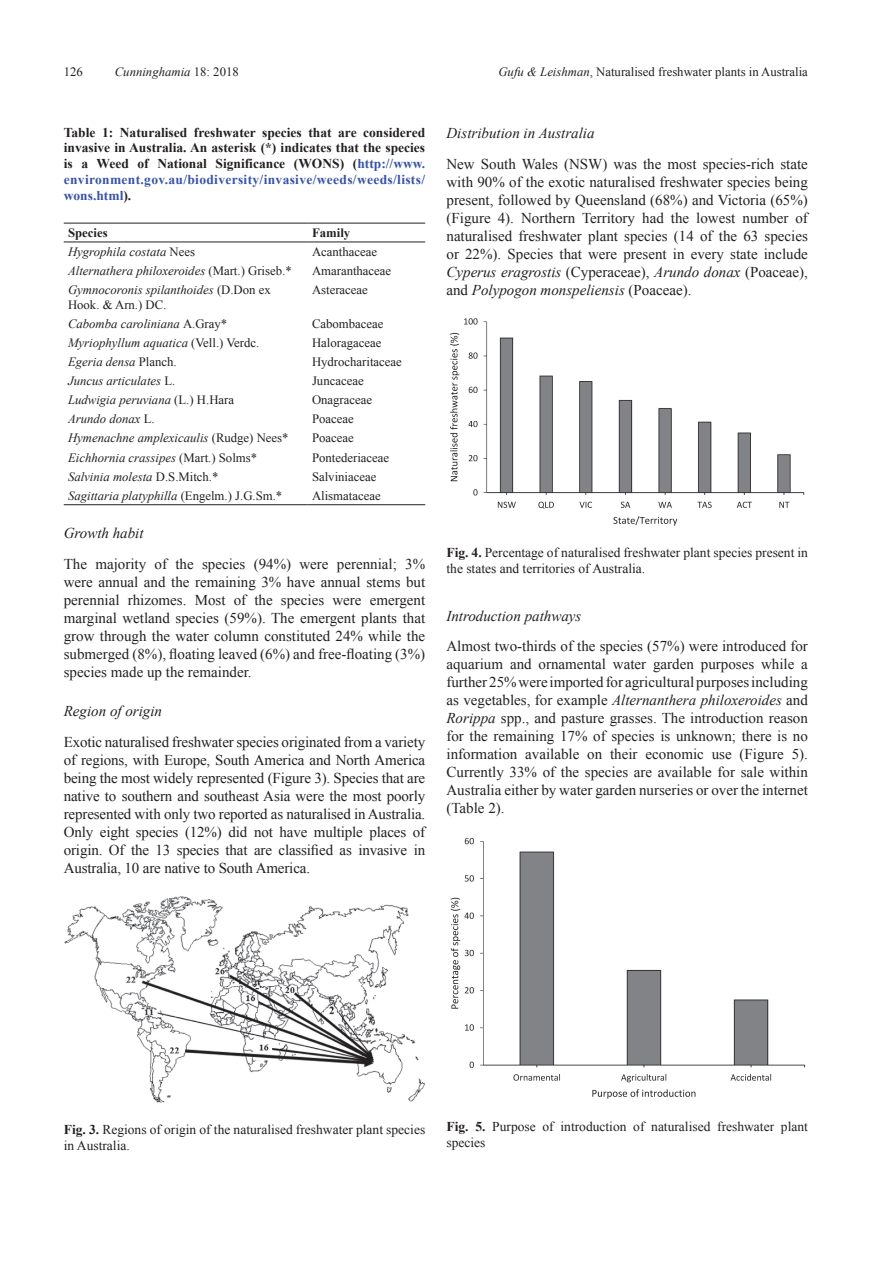
<style>
.page{position:relative;width:893px;height:1263px;background:#fff}
.page>*{position:absolute;margin:0;border:0;box-sizing:border-box;transform-origin:0 0}
.t1{font:15px/18px "Times New Roman";color:#231f20;text-align:justify}
.t2{font:italic 15px "Times New Roman";color:#231f20}
.t3{font:13.5px/15.8px "Times New Roman";color:#231f20}
.t4{font:700 13.5px/15.8px "Times New Roman";letter-spacing:.025em;color:#231f20;text-align:justify}
.t5{font:italic 12.75px/15px "Times New Roman";color:#231f20}
.t6{font:12.75px "Times New Roman";color:#231f20}
.t7{font:700 12.75px "Times New Roman";color:#231f20}
.s1{font-style:normal}
.s2{font-style:italic}
.s3{color:#3853a3}
.s4{font-weight:700}
</style>
<div class="page">
<hr style="left:64px;top:223px;width:244px;height:1px;background:#231f20">
<hr style="left:308px;top:223px;width:117px;height:1px;background:#231f20">
<hr style="left:64px;top:242px;width:244px;height:1px;background:#231f20">
<hr style="left:308px;top:242px;width:117px;height:1px;background:#231f20">
<hr style="left:64px;top:504px;width:244px;height:1px;background:#231f20">
<hr style="left:308px;top:504px;width:117px;height:1px;background:#231f20">
<img style="left:64px;top:896px;width:361px;height:207px">
<img style="left:450px;top:318px;width:355px;height:208px">
<img style="left:450px;top:838px;width:356px;height:261px">
<p class="t6" style="left:64px;top:63px;width:21px">126</p>
<p class="t5" style="left:115px;top:63px;width:125px">Cunninghamia <span class="s1">18: 2018</span></p>
<p class="t6" style="left:498px;top:63px;width:311px"><span class="s2">Gufu &amp; Leishman</span>, Naturalised freshwater plants in Australia</p>
<p class="t4" style="left:64px;top:124px;width:363px">Table 1: Naturalised freshwater species that are considered invasive in Australia. An asterisk (*) indicates that the species is a Weed of National Significance (WONS) (<span class="s3">http://www. environment.gov.au/biodiversity/invasive/weeds/weeds/lists/ wons.html</span>).</p>
<p class="t7" style="left:68px;top:224px;width:41px">Species</p>
<p class="t7" style="left:312px;top:224px;width:40px">Family</p>
<p class="t5" style="left:68px;top:244px;width:129px">Hygrophila costata <span class="s1">Nees</span></p>
<p class="t6" style="left:312px;top:243px;width:67px">Acanthaceae</p>
<p class="t5" style="left:68px;top:263px;width:225px">Alternathera philoxeroides <span class="s1">(Mart.) Griseb.*</span></p>
<p class="t6" style="left:312px;top:262px;width:81px">Amaranthaceae</p>
<p class="t5" style="left:68px;top:282px;width:204px">Gymnocoronis spilanthoides <span class="s1">(D.Don ex<br>Hook. &amp; Arn.) DC.</span></p>
<p class="t6" style="left:312px;top:281px;width:57px">Asteraceae</p>
<p class="t5" style="left:68px;top:316px;width:161px">Cabomba caroliniana <span class="s1">A.Gray*</span></p>
<p class="t6" style="left:312px;top:315px;width:73px">Cabombaceae</p>
<p class="t5" style="left:68px;top:335px;width:193px">Myriophyllum aquatica <span class="s1">(Vell.) Verdc.</span></p>
<p class="t6" style="left:312px;top:334px;width:71px">Haloragaceae</p>
<p class="t5" style="left:68px;top:354px;width:110px">Egeria densa <span class="s1">Planch.</span></p>
<p class="t6" style="left:312px;top:353px;width:91px">Hydrocharitaceae</p>
<p class="t5" style="left:68px;top:373px;width:109px">Juncus articulates <span class="s1">L.</span></p>
<p class="t6" style="left:312px;top:372px;width:53px">Juncaceae</p>
<p class="t5" style="left:68px;top:392px;width:168px">Ludwigia peruviana <span class="s1">(L.) H.Hara</span></p>
<p class="t6" style="left:312px;top:391px;width:62px">Onagraceae</p>
<p class="t5" style="left:68px;top:411px;width:88px">Arundo donax <span class="s1">L.</span></p>
<p class="t6" style="left:312px;top:411px;width:43px">Poaceae</p>
<p class="t5" style="left:68px;top:430px;width:222px">Hymenachne amplexicaulis <span class="s1">(Rudge) Nees*</span></p>
<p class="t6" style="left:312px;top:430px;width:43px">Poaceae</p>
<p class="t5" style="left:68px;top:449px;width:191px">Eichhornia crassipes <span class="s1">(Mart.) Solms*</span></p>
<p class="t6" style="left:312px;top:449px;width:79px">Pontederiaceae</p>
<p class="t5" style="left:68px;top:468px;width:152px">Salvinia molesta <span class="s1">D.S.Mitch.*</span></p>
<p class="t6" style="left:312px;top:468px;width:66px">Salviniaceae</p>
<p class="t5" style="left:68px;top:488px;width:216px">Sagittaria platyphilla <span class="s1">(Engelm.) J.G.Sm.*</span></p>
<p class="t6" style="left:312px;top:487px;width:70px">Alismataceae</p>
<p class="t2" style="left:64px;top:523px;width:81px">Growth habit</p>
<p class="t1" style="left:64px;top:555px;width:363px">The majority of the species (94%) were perennial; 3% were annual and the remaining 3% have annual stems but perennial rhizomes. Most of the species were emergent marginal wetland species (59%). The emergent plants that grow through the water column constituted 24% while the submerged (8%), floating leaved (6%) and free-floating (3%) species made up the remainder.</p>
<p class="t2" style="left:64px;top:701px;width:100px">Region of origin</p>
<p class="t1" style="left:64px;top:733px;width:363px">Exotic naturalised freshwater species originated from a variety of regions, with Europe, South America and North America being the most widely represented (Figure 3). Species that are native to southern and southeast Asia were the most poorly represented with only two reported as naturalised in Australia.<br>Only eight species (12%) did not have multiple places of origin. Of the 13 species that are classified as invasive in Australia, 10 are native to South America.</p>
<p class="t2" style="left:446px;top:123px;width:150px">Distribution in Australia</p>
<p class="t1" style="left:446px;top:154px;width:363px">New South Wales (NSW) was the most species-rich state with 90% of the exotic naturalised freshwater species being present, followed by Queensland (68%) and Victoria (65%) (Figure 4). Northern Territory had the lowest number of naturalised freshwater plant species (14 of the 63 species or 22%). Species that were present in every state include <span class="s2">Cyperus eragrostis</span> (Cyperaceae), <span class="s2">Arundo donax</span> (Poaceae), and <span class="s2">Polypogon monspeliensis</span> (Poaceae).</p>
<p class="t3" style="left:446px;top:544px;width:363px"><span class="s4">Fig. 4.</span> Percentage of naturalised freshwater plant species present in the states and territories of Australia.</p>
<p class="t2" style="left:446px;top:605px;width:136px">Introduction pathways</p>
<p class="t1" style="left:446px;top:637px;width:363px">Almost two-thirds of the species (57%) were introduced for aquarium and ornamental water garden purposes while a further 25% were imported for agricultural purposes including as vegetables, for example <span class="s2">Alternanthera philoxeroides</span> and <span class="s2">Rorippa</span> spp., and pasture grasses. The introduction reason for the remaining 17% of species is unknown; there is no information available on their economic use (Figure 5).<br>Currently 33% of the species are available for sale within Australia either by water garden nurseries or over the internet (Table 2).</p>
<p class="t3" style="left:64px;top:1122px;width:363px"><span class="s4">Fig. 3.</span> Regions of origin of the naturalised freshwater plant species in Australia.</p>
<p class="t3" style="left:446px;top:1118px;width:363px"><span class="s4">Fig. 5.</span> Purpose of introduction of naturalised freshwater plant species</p>
</div>
